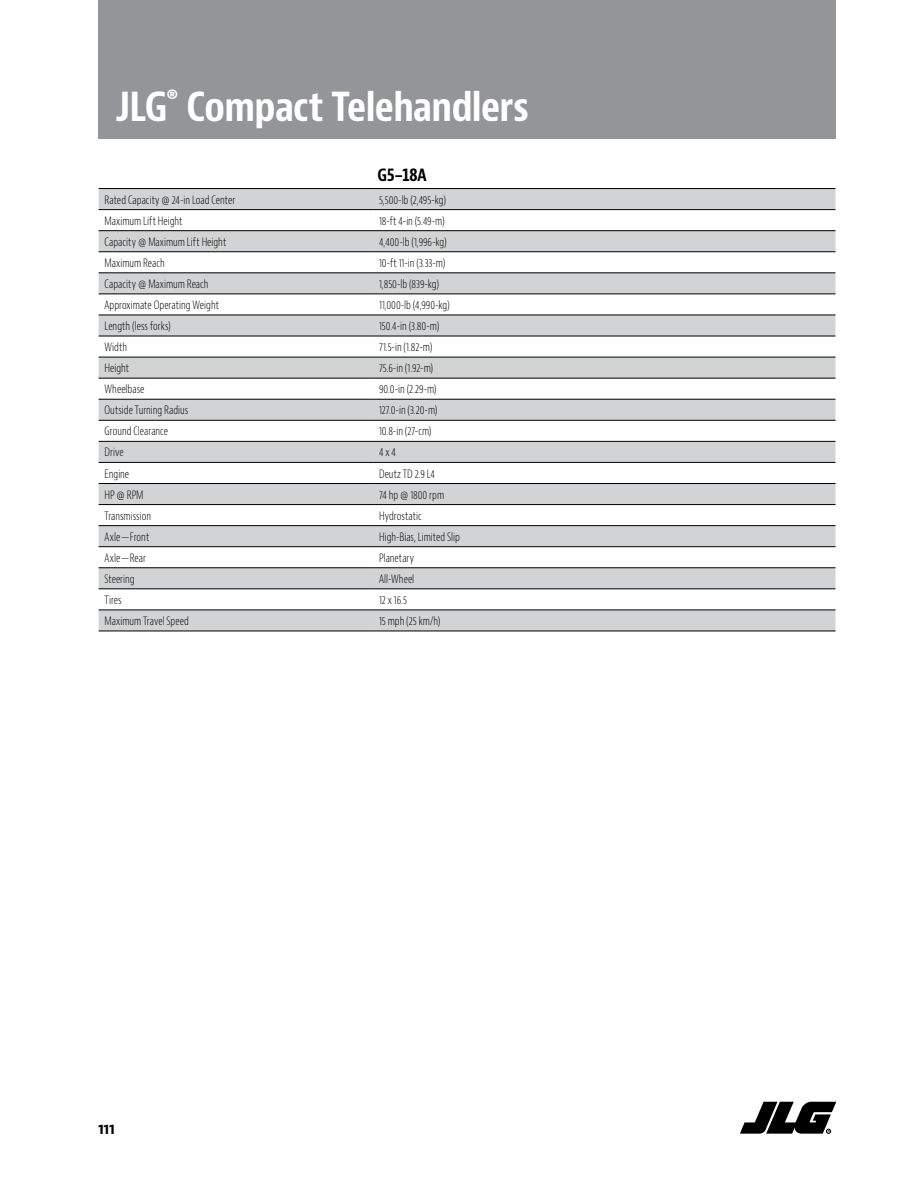
<style>
.page{position:relative;width:918px;height:1188px;background:#fff}
.page>*{position:absolute;margin:0;border:0;box-sizing:border-box;transform-origin:0 0}
.t1{font:700 condensed 39px "Bernino Sans";letter-spacing:-.015em;color:#fff}
.t2{font:700 condensed 16.5px "Bernino Sans";color:#000}
.t3{font:700 13.5px "Bernino Sans";color:#000}
.t4{font:300 condensed 11.25px "Bernino Sans";color:#000;scale:.9 1}
</style>
<div class="page">
<svg style="left:740px;top:1102px;width:96px;height:32px"></svg>
<div style="left:98px;top:0;width:738px;height:139px;background:#939598"></div>
<svg style="left:99px;top:189px;width:736px;height:442px;fill:#d1d3d4"></svg>
<hr style="left:99px;top:188px;width:274px;height:1px;background:#000">
<hr style="left:373px;top:188px;width:462px;height:1px;background:#000">
<hr style="left:99px;top:209px;width:274px;height:1px;background:#000">
<hr style="left:373px;top:209px;width:462px;height:1px;background:#000">
<hr style="left:99px;top:230px;width:274px;height:1px;background:#000">
<hr style="left:373px;top:230px;width:462px;height:1px;background:#000">
<hr style="left:99px;top:251px;width:274px;height:1px;background:#000">
<hr style="left:373px;top:251px;width:462px;height:1px;background:#000">
<hr style="left:99px;top:273px;width:274px;height:1px;background:#000">
<hr style="left:373px;top:273px;width:462px;height:1px;background:#000">
<hr style="left:99px;top:294px;width:274px;height:1px;background:#000">
<hr style="left:373px;top:294px;width:462px;height:1px;background:#000">
<hr style="left:99px;top:315px;width:274px;height:1px;background:#000">
<hr style="left:373px;top:315px;width:462px;height:1px;background:#000">
<hr style="left:99px;top:336px;width:274px;height:1px;background:#000">
<hr style="left:373px;top:336px;width:462px;height:1px;background:#000">
<hr style="left:99px;top:357px;width:274px;height:1px;background:#000">
<hr style="left:373px;top:357px;width:462px;height:1px;background:#000">
<hr style="left:99px;top:378px;width:274px;height:1px;background:#000">
<hr style="left:373px;top:378px;width:462px;height:1px;background:#000">
<hr style="left:99px;top:399px;width:274px;height:1px;background:#000">
<hr style="left:373px;top:399px;width:462px;height:1px;background:#000">
<hr style="left:99px;top:420px;width:274px;height:1px;background:#000">
<hr style="left:373px;top:420px;width:462px;height:1px;background:#000">
<hr style="left:99px;top:441px;width:274px;height:1px;background:#000">
<hr style="left:373px;top:441px;width:462px;height:1px;background:#000">
<hr style="left:99px;top:462px;width:274px;height:1px;background:#000">
<hr style="left:373px;top:462px;width:462px;height:1px;background:#000">
<hr style="left:99px;top:483px;width:274px;height:1px;background:#000">
<hr style="left:373px;top:483px;width:462px;height:1px;background:#000">
<hr style="left:99px;top:504px;width:274px;height:1px;background:#000">
<hr style="left:373px;top:504px;width:462px;height:1px;background:#000">
<hr style="left:99px;top:525px;width:274px;height:1px;background:#000">
<hr style="left:373px;top:525px;width:462px;height:1px;background:#000">
<hr style="left:99px;top:546px;width:274px;height:1px;background:#000">
<hr style="left:373px;top:546px;width:462px;height:1px;background:#000">
<hr style="left:99px;top:568px;width:274px;height:1px;background:#000">
<hr style="left:373px;top:568px;width:462px;height:1px;background:#000">
<hr style="left:99px;top:589px;width:274px;height:1px;background:#000">
<hr style="left:373px;top:589px;width:462px;height:1px;background:#000">
<hr style="left:99px;top:610px;width:274px;height:1px;background:#000">
<hr style="left:373px;top:610px;width:462px;height:1px;background:#000">
<hr style="left:99px;top:631px;width:274px;height:1px;background:#000">
<hr style="left:373px;top:631px;width:462px;height:1px;background:#000">
<h1 class="t1" style="left:116px;top:83px;width:414px">JLG<sup>®</sup> Compact Telehandlers</h1>
<h2 class="t2" style="left:378px;top:165px;width:50px">G5-18A</h2>
<p class="t4" style="left:105px;top:193px;width:147px">Rated Capacity @ 24-in Load Center</p>
<p class="t4" style="left:379px;top:193px;width:76px">5,500-lb (2,495-kg)</p>
<p class="t4" style="left:105px;top:214px;width:88px">Maximum Lift Height</p>
<p class="t4" style="left:379px;top:214px;width:74px">18-ft 4-in (5.49-m)</p>
<p class="t4" style="left:105px;top:235px;width:137px">Capacity @ Maximum Lift Height</p>
<p class="t4" style="left:379px;top:235px;width:77px">4,400-lb (1,996-kg)</p>
<p class="t4" style="left:105px;top:256px;width:68px">Maximum Reach</p>
<p class="t4" style="left:379px;top:256px;width:75px">10-ft 11-in (3.33-m)</p>
<p class="t4" style="left:105px;top:277px;width:117px">Capacity @ Maximum Reach</p>
<p class="t4" style="left:379px;top:277px;width:68px">1,850-lb (839-kg)</p>
<p class="t4" style="left:105px;top:298px;width:129px">Approximate Operating Weight</p>
<p class="t4" style="left:379px;top:298px;width:80px">11,000-lb (4,990-kg)</p>
<p class="t4" style="left:105px;top:319px;width:75px">Length (less forks)</p>
<p class="t4" style="left:379px;top:319px;width:68px">150.4-in (3.80-m)</p>
<p class="t4" style="left:105px;top:340px;width:27px">Width</p>
<p class="t4" style="left:379px;top:340px;width:61px">71.5-in (1.82-m)</p>
<p class="t4" style="left:105px;top:361px;width:29px">Height</p>
<p class="t4" style="left:379px;top:361px;width:62px">75.6-in (1.92-m)</p>
<p class="t4" style="left:105px;top:382px;width:46px">Wheelbase</p>
<p class="t4" style="left:379px;top:382px;width:65px">90.0-in (2.29-m)</p>
<p class="t4" style="left:105px;top:403px;width:94px">Outside Turning Radius</p>
<p class="t4" style="left:379px;top:403px;width:67px">127.0-in (3.20-m)</p>
<p class="t4" style="left:105px;top:424px;width:72px">Ground Clearance</p>
<p class="t4" style="left:379px;top:424px;width:60px">10.8-in (27-cm)</p>
<p class="t4" style="left:105px;top:446px;width:23px">Drive</p>
<p class="t4" style="left:379px;top:446px;width:20px">4 x 4</p>
<p class="t4" style="left:105px;top:467px;width:29px">Engine</p>
<p class="t4" style="left:379px;top:467px;width:64px">Deutz TD 2.9 L4</p>
<p class="t4" style="left:105px;top:488px;width:45px">HP @ RPM</p>
<p class="t4" style="left:379px;top:488px;width:74px">74 hp @ 1800 rpm</p>
<p class="t4" style="left:105px;top:509px;width:53px">Transmission</p>
<p class="t4" style="left:379px;top:509px;width:49px">Hydrostatic</p>
<p class="t4" style="left:105px;top:530px;width:51px">Axle—Front</p>
<p class="t4" style="left:379px;top:530px;width:91px">High-Bias, Limited Slip</p>
<p class="t4" style="left:105px;top:551px;width:47px">Axle—Rear</p>
<p class="t4" style="left:379px;top:551px;width:40px">Planetary</p>
<p class="t4" style="left:105px;top:572px;width:35px">Steering</p>
<p class="t4" style="left:379px;top:572px;width:41px">All-Wheel</p>
<p class="t4" style="left:105px;top:593px;width:21px">Tires</p>
<p class="t4" style="left:379px;top:593px;width:33px">12 x 16.5</p>
<p class="t4" style="left:105px;top:614px;width:95px">Maximum Travel Speed</p>
<p class="t4" style="left:379px;top:614px;width:70px">15 mph (25 km/h)</p>
<p class="t3" style="left:98px;top:1120px;width:18px">111</p>
</div>
